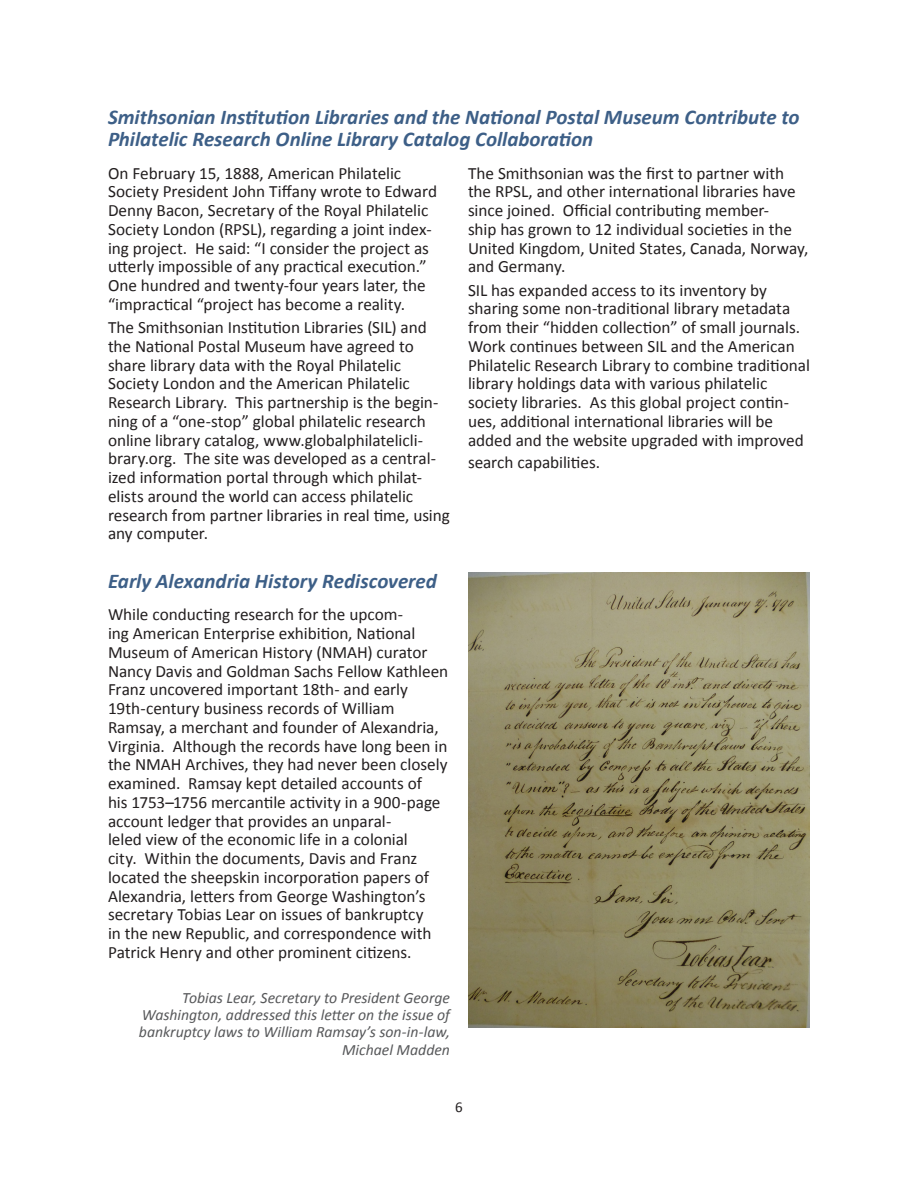
<style>
.page{position:relative;width:918px;height:1188px;background:#fff}
.page>*{position:absolute;margin:0;border:0;box-sizing:border-box;transform-origin:0 0}
.headline_alone{font:italic 700 21px/22.5px "Calibri";color:#3d5f87}
.body_text{font:17.25px/18.8px "Calibri";letter-spacing:-.005em;color:#231f20}
.t1{font:italic 15.75px/17.2px "Calibri";color:#57585a;text-align:right}
.t2{font:15px "Calibri";color:#231f20}
</style>
<div class="page">
<img style="left:468px;top:572px;width:342px;height:456px">
<p class="headline_alone" style="left:108px;top:106px;width:693px">Smithsonian Institution Libraries and the National Postal Museum Contribute to<br>Philatelic Research Online Library Catalog Collaboration</p>
<p class="body_text" style="left:108px;top:163px;width:331px">On February 15, 1888, American Philatelic Society President John Tiffany wrote to Edward Denny Bacon, Secretary of the Royal Philatelic Society London (RPSL), regarding a joint index&shy;ing project. He said: “I consider the project as utterly impossible of any practical execution.” One hundred and twenty-four years later, the “impractical “project has become a reality.</p>
<p class="body_text" style="left:108px;top:318px;width:344px">The Smithsonian Institution Libraries (SIL) and the National Postal Museum have agreed to share library data with the Royal Philatelic Society London and the American Philatelic Research Library. This partnership is the begin&shy;ning of a “one-stop” global philatelic research online library catalog, www.globalphilatelicli&shy;brary.org. The site was developed as a central&shy;ized information portal through which philat&shy;elists around the world can access philatelic research from partner libraries in real time, using any computer.</p>
<p class="body_text" style="left:468px;top:163px;width:342px">The Smithsonian was the first to partner with the RPSL, and other international libraries have since joined. Official contributing member-<br>ship has grown to 12 individual societies in the United Kingdom, United States, Canada, Norway, and Germany.</p>
<p class="body_text" style="left:468px;top:280px;width:343px">SIL has expanded access to its inventory by sharing some non-traditional library metadata from their “hidden collection” of small journals.<br>Work continues between SIL and the American Philatelic Research Library to combine traditional library holdings data with various philatelic society libraries. As this global project contin&shy;ues, additional international libraries will be added and the website upgraded with improved</p>
<p class="body_text" style="left:468px;top:453px;width:134px">search capabilities.</p>
<p class="headline_alone" style="left:108px;top:570px;width:330px">Early Alexandria History Rediscovered</p>
<p class="body_text" style="left:108px;top:605px;width:342px">While conducting research for the upcom-<br>ing American Enterprise exhibition, National Museum of American History (NMAH) curator Nancy Davis and Goldman Sachs Fellow Kathleen Franz uncovered important 18th- and early 19th-century business records of William Ramsay, a merchant and founder of Alexandria, Virginia. Although the records have long been in the NMAH Archives, they had never been closely examined. Ramsay kept detailed accounts of<br>his 1753–1756 mercantile activity in a 900-page account ledger that provides an unparal-<br>leled view of the economic life in a colonial<br>city. Within the documents, Davis and Franz located the sheepskin incorporation papers of Alexandria, letters from George Washington’s secretary Tobias Lear on issues of bankruptcy<br>in the new Republic, and correspondence with Patrick Henry and other prominent citizens.</p>
<p class="t1" style="left:139px;top:988px;width:313px">Tobias Lear, Secretary to President George Washington, addressed this letter on the issue of bankruptcy laws to William Ramsay’s son-in-law, Michael Madden</p>
<p class="t2" style="left:455px;top:1098px;width:9px">6</p>
</div>
